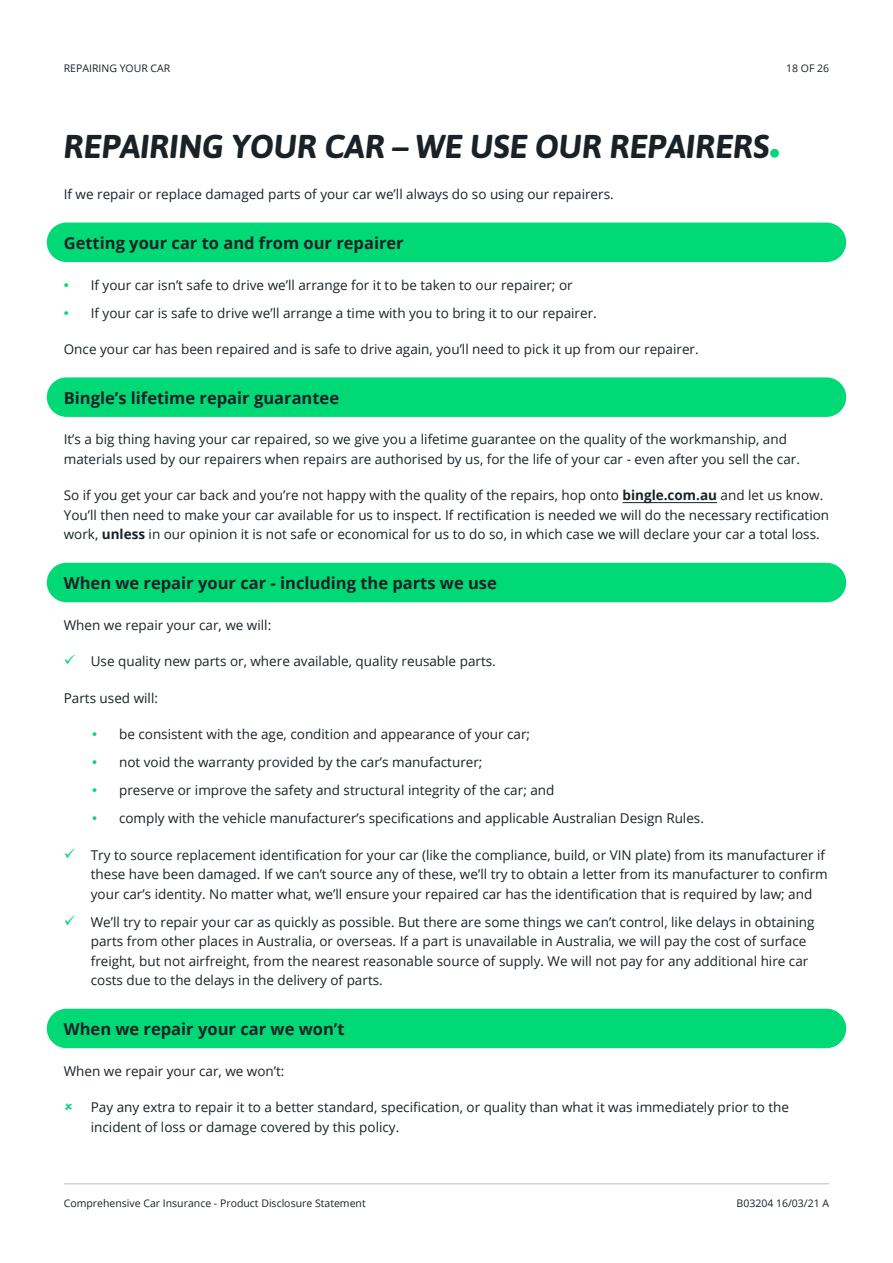
<style>
.page{position:relative;width:893px;height:1263px;background:#fff}
.page>*{position:absolute;margin:0;border:0;box-sizing:border-box;transform-origin:0 0}
.t1{font:italic 700 33px "Asap";letter-spacing:-.005em;color:#1a2227}
.t2{font:700 16.5px "Open Sans";color:#1a2227}
.t3{font:13.5px/19.5px "Open Sans";color:#1a2227}
.t4{font:10.5px "Open Sans";color:#1a2227}
.s1{font-style:normal;color:#00d975}
.s2{font-family:"Asap";font-size:15px;color:#00d975}
.s3{font-weight:700}
</style>
<div class="page">
<hr style="left:64px;top:1183px;width:765px;height:1px;background:#babdbe">
<div style="left:47px;top:223px;width:799px;height:39px;background:#00d975;border-radius:20px"></div>
<div style="left:47px;top:377px;width:799px;height:40px;background:#00d975;border-radius:20px"></div>
<hr style="left:622px;top:502px;width:95px;height:1px;background:#1a2227">
<div style="left:47px;top:563px;width:799px;height:39px;background:#00d975;border-radius:20px"></div>
<div style="left:47px;top:1009px;width:799px;height:39px;background:#00d975;border-radius:20px"></div>
<p class="t4" style="left:64px;top:61px;width:108px">REPAIRING YOUR CAR</p>
<p class="t4" style="left:786px;top:61px;width:45px">18 OF 26</p>
<h1 class="t1" style="left:64px;top:124px;width:718px">REPAIRING YOUR CAR – WE USE OUR REPAIRERS<span class="s1">•</span></h1>
<p class="t3" style="left:64px;top:184px;width:551px">If we repair or replace damaged parts of your car we’ll always do so using our repairers.</p>
<p class="t2" style="left:64px;top:231px;width:341px">Getting your car to and from our repairer</p>
<p class="t3" style="left:64px;top:274px;width:510px"><span class="s2">•</span> If your car isn’t safe to drive we’ll arrange for it to be taken to our repairer; or</p>
<p class="t3" style="left:64px;top:302px;width:534px"><span class="s2">•</span> If your car is safe to drive we’ll arrange a time with you to bring it to our repairer.</p>
<p class="t3" style="left:64px;top:339px;width:636px">Once your car has been repaired and is safe to drive again, you’ll need to pick it up from our repairer.</p>
<p class="t2" style="left:64px;top:386px;width:277px">Bingle’s lifetime repair guarantee</p>
<p class="t3" style="left:64px;top:429px;width:738px">It’s a big thing having your car repaired, so we give you a lifetime guarantee on the quality of the workmanship, and materials used by our repairers when repairs are authorised by us, for the life of your car - even after you sell the car.</p>
<p class="t3" style="left:64px;top:485px;width:767px">So if you get your car back and you’re not happy with the quality of the repairs, hop onto <span class="s3">bingle.com.au</span> and let us know.<br>You’ll then need to make your car available for us to inspect. If rectification is needed we will do the necessary rectification work, <span class="s3">unless</span> in our opinion it is not safe or economical for us to do so, in which case we will declare your car a total loss.</p>
<p class="t2" style="left:64px;top:571px;width:435px">When we repair your car - including the parts we use</p>
<p class="t3" style="left:64px;top:615px;width:209px">When we repair your car, we will:</p>
<p class="t3" style="left:91px;top:651px;width:407px">Use quality new parts or, where available, quality reusable parts.</p>
<p class="t3" style="left:64px;top:688px;width:96px">Parts used will:</p>
<p class="t3" style="left:92px;top:724px;width:440px"><span class="s2">•</span> be consistent with the age, condition and appearance of your car;</p>
<p class="t3" style="left:92px;top:752px;width:392px"><span class="s2">•</span> not void the warranty provided by the car’s manufacturer;</p>
<p class="t3" style="left:92px;top:780px;width:464px"><span class="s2">•</span> preserve or improve the safety and structural integrity of the car; and</p>
<p class="t3" style="left:92px;top:808px;width:613px"><span class="s2">•</span> comply with the vehicle manufacturer’s specifications and applicable Australian Design Rules.</p>
<p class="t3" style="left:91px;top:845px;width:739px">Try to source replacement identification for your car (like the compliance, build, or VIN plate) from its manufacturer if these have been damaged. If we can’t source any of these, we’ll try to obtain a letter from its manufacturer to confirm your car’s identity. No matter what, we’ll ensure your repaired car has the identification that is required by law; and</p>
<p class="t3" style="left:91px;top:912px;width:725px">We’ll try to repair your car as quickly as possible. But there are some things we can’t control, like delays in obtaining parts from other places in Australia, or overseas. If a part is unavailable in Australia, we will pay the cost of surface freight, but not airfreight, from the nearest reasonable source of supply. We will not pay for any additional hire car costs due to the delays in the delivery of parts.</p>
<p class="t2" style="left:64px;top:1017px;width:282px">When we repair your car we won’t</p>
<p class="t3" style="left:64px;top:1061px;width:222px">When we repair your car, we won’t:</p>
<p class="t3" style="left:91px;top:1097px;width:700px">Pay any extra to repair it to a better standard, specification, or quality than what it was immediately prior to the incident of loss or damage covered by this policy.</p>
<p class="t4" style="left:64px;top:1196px;width:303px">Comprehensive Car Insurance - Product Disclosure Statement</p>
<p class="t4" style="left:736px;top:1196px;width:94px">B03204 16/03/21 A</p>
</div>
